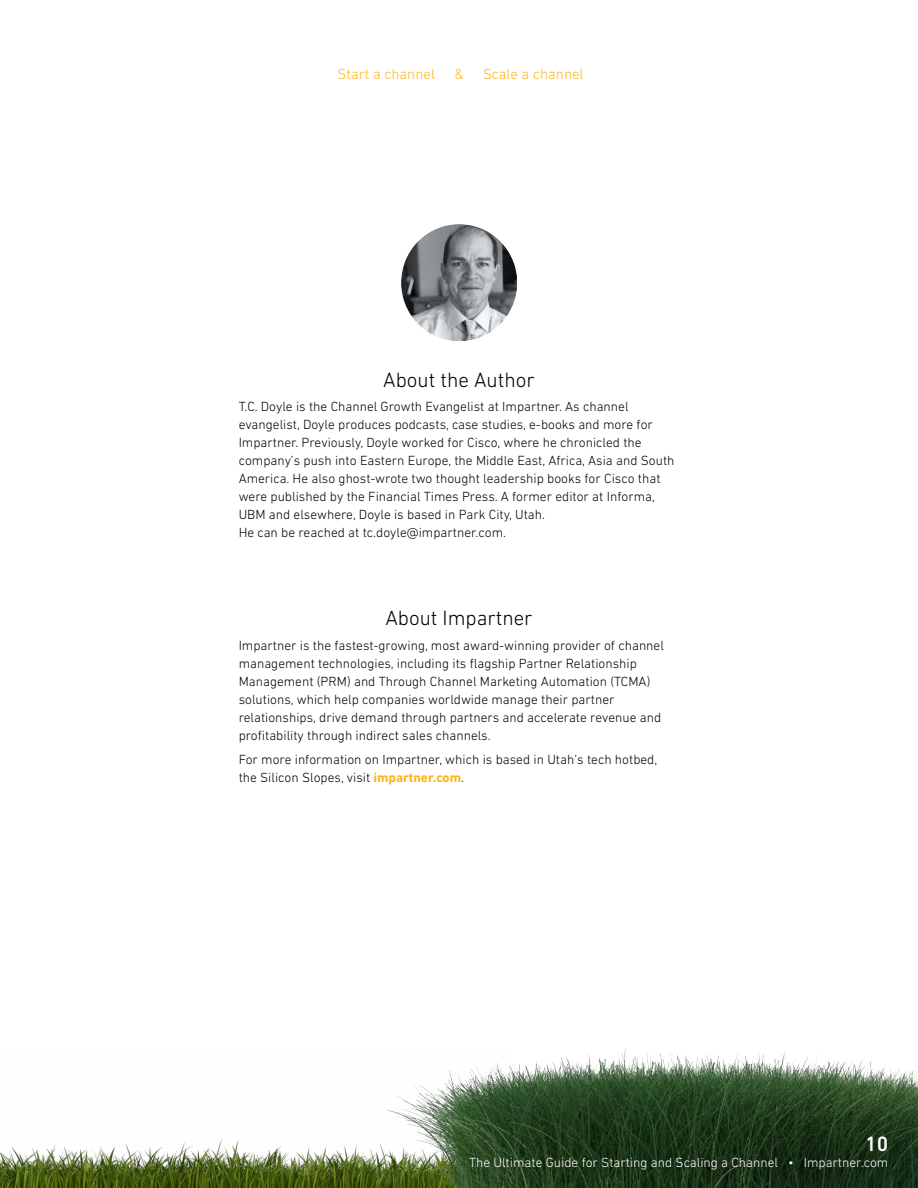
<style>
.page{position:relative;width:918px;height:1188px;background:#fff}
.page>*{position:absolute;margin:0;border:0;box-sizing:border-box;transform-origin:0 0}
.t1{font:300 21px "DIN Next LT Pro";color:#000}
.t2{font:500 21px "DIN Next LT Pro";color:#fff}
.t3{font:300 15px "DIN Next LT Pro";color:#ffb618}
.t4{font:300 13.5px/18px "DIN Next LT Pro";color:#000}
.t5{font:300 13.5px "DIN Next LT Pro";color:#fff}
.s1{font-weight:700;color:#fcb51b}
</style>
<div class="page">
<img style="left:0;top:1139px;width:337px;height:49px">
<img style="left:337px;top:1048px;width:581px;height:140px">
<img style="left:401px;top:225px;width:116px;height:115px">
<p class="t3" style="left:337px;top:65px;width:99px">Start a channel</p>
<p class="t3" style="left:454px;top:65px;width:11px">&amp;</p>
<p class="t3" style="left:483px;top:65px;width:102px">Scale a channel</p>
<h1 class="t1" style="left:383px;top:367px;width:153px">About the Author</h1>
<p class="t4" style="left:239px;top:398px;width:437px">T.C. Doyle is the Channel Growth Evangelist at Impartner. As channel evangelist, Doyle produces podcasts, case studies, e-books and more for Impartner. Previously, Doyle worked for Cisco, where he chronicled the company’s push into Eastern Europe, the Middle East, Africa, Asia and South America. He also ghost-wrote two thought leadership books for Cisco that were published by the Financial Times Press. A former editor at Informa, UBM and elsewhere, Doyle is based in Park City, Utah.<br>He can be reached at tc.doyle@impartner.com.</p>
<h1 class="t1" style="left:385px;top:606px;width:149px">About Impartner</h1>
<p class="t4" style="left:239px;top:636px;width:427px">Impartner is the fastest-growing, most award-winning provider of channel management technologies, including its flagship Partner Relationship Management (PRM) and Through Channel Marketing Automation (TCMA) solutions, which help companies worldwide manage their partner relationships, drive demand through partners and accelerate revenue and profitability through indirect sales channels.</p>
<p class="t4" style="left:239px;top:751px;width:420px">For more information on Impartner, which is based in Utah’s tech hotbed, the Silicon Slopes, visit <span class="s1">impartner.com</span>.</p>
<h1 class="t2" style="left:865px;top:1131px;width:25px">10</h1>
<p class="t5" style="left:469px;top:1154px;width:421px">The Ultimate Guide for Starting and Scaling a Channel • Impartner.com</p>
</div>
